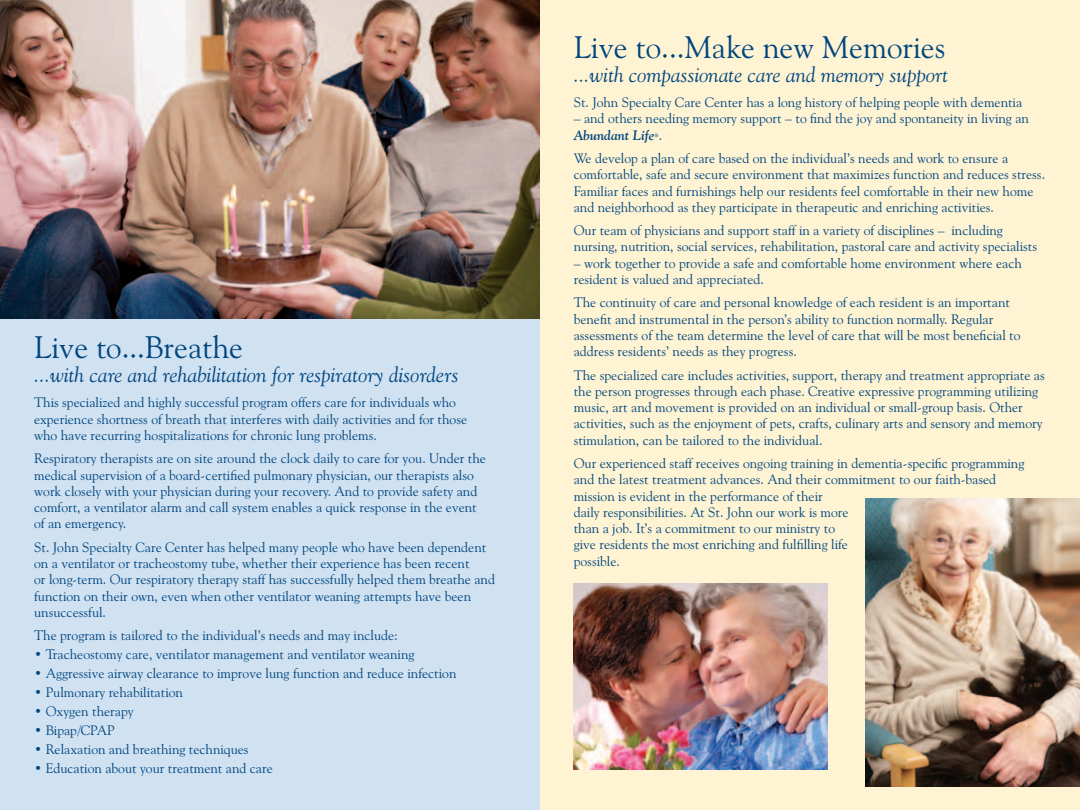
<style>
.page{position:relative;width:1080px;height:810px;background:#fff}
.page>*{position:absolute;margin:0;border:0;box-sizing:border-box;transform-origin:0 0}
.t1{font:31.25px "Goudy Old Style BT";color:#00467e}
.t2{font:italic 21.25px "Goudy Old Style BT";color:#00467e}
.t3{font:13.75px/16.2px "Goudy Old Style BT";color:#00467e}
.t4{font:italic 700 5px "Goudy Old Style BT";color:#00467e}
.s1{font-weight:700;font-style:italic}
</style>
<div class="page">
<div style="left:0;top:0;width:540px;height:810px;background:#d0e1f2"></div>
<img style="left:0;top:0;width:540px;height:319px">
<div style="left:540px;top:0;width:540px;height:810px;background:#fef3d3"></div>
<img style="left:574px;top:584px;width:254px;height:185px">
<img style="left:866px;top:499px;width:214px;height:288px">
<h1 class="t1" style="left:34px;top:328px;width:210px">Live to...Breathe</h1>
<h2 class="t2" style="left:34px;top:362px;width:426px">...with care and rehabilitation for respiratory disorders</h2>
<p class="t3" style="left:34px;top:394px;width:434px">This specialized and highly successful program offers care for individuals who experience shortness of breath that interferes with daily activities and for those who have recurring hospitalizations for chronic lung problems.</p>
<p class="t3" style="left:34px;top:450px;width:453px">Respiratory therapists are on site around the clock daily to care for you. Under the medical supervision of a board-certified pulmonary physician, our therapists also work closely with your physician during your recovery. And to provide safety and comfort, a ventilator alarm and call system enables a quick response in the event of an emergency.</p>
<p class="t3" style="left:34px;top:539px;width:462px">St. John Specialty Care Center has helped many people who have been dependent on a ventilator or tracheostomy tube, whether their experience has been recent<br>or long-term. Our respiratory therapy staff has successfully helped them breathe and function on their own, even when other ventilator weaning attempts have been unsuccessful.</p>
<p class="t3" style="left:34px;top:627px;width:365px">The program is tailored to the individual’s needs and may include:</p>
<p class="t3" style="left:34px;top:646px;width:382px">• Tracheostomy care, ventilator management and ventilator weaning</p>
<p class="t3" style="left:34px;top:665px;width:424px">• Aggressive airway clearance to improve lung function and reduce infection</p>
<p class="t3" style="left:34px;top:684px;width:150px">• Pulmonary rehabilitation</p>
<p class="t3" style="left:34px;top:703px;width:101px">• Oxygen therapy</p>
<p class="t3" style="left:34px;top:722px;width:82px">• Bipap/CPAP</p>
<p class="t3" style="left:34px;top:741px;width:216px">• Relaxation and breathing techniques</p>
<p class="t3" style="left:34px;top:760px;width:240px">• Education about your treatment and care</p>
<h1 class="t1" style="left:574px;top:28px;width:373px">Live to...Make new Memories</h1>
<h2 class="t2" style="left:574px;top:61px;width:376px">...with compassionate care and memory support</h2>
<p class="t3" style="left:574px;top:94px;width:450px">St. John Specialty Care Center has a long history of helping people with dementia</p>
<p class="t3" style="left:574px;top:110px;width:457px">– and others needing memory support – to find the joy and spontaneity in living an<br><span class="s1">Abundant Life</span> .</p>
<p class="t4" style="left:655px;top:132px;width:6px">®</p>
<p class="t3" style="left:574px;top:150px;width:473px">We develop a plan of care based on the individual’s needs and work to ensure a comfortable, safe and secure environment that maximizes function and reduces stress.<br>Familiar faces and furnishings help our residents feel comfortable in their new home and neighborhood as they participate in therapeutic and enriching activities.</p>
<p class="t3" style="left:574px;top:222px;width:465px">Our team of physicians and support staff in a variety of disciplines – including nursing, nutrition, social services, rehabilitation, pastoral care and activity specialists</p>
<p class="t3" style="left:574px;top:255px;width:450px">– work together to provide a safe and comfortable home environment where each resident is valued and appreciated.</p>
<p class="t3" style="left:574px;top:294px;width:448px">The continuity of care and personal knowledge of each resident is an important benefit and instrumental in the person’s ability to function normally. Regular assessments of the team determine the level of care that will be most beneficial to address residents’ needs as they progress.</p>
<p class="t3" style="left:574px;top:366px;width:473px">The specialized care includes activities, support, therapy and treatment appropriate as the person progresses through each phase. Creative expressive programming utilizing music, art and movement is provided on an individual or small-group basis. Other activities, such as the enjoyment of pets, crafts, culinary arts and sensory and memory stimulation, can be tailored to the individual.</p>
<p class="t3" style="left:574px;top:455px;width:452px">Our experienced staff receives ongoing training in dementia-specific programming and the latest treatment advances. And their commitment to our faith-based mission is evident in the performance of their<br>daily responsibilities. At St. John our work is more<br>than a job. It’s a commitment to our ministry to<br>give residents the most enriching and fulfilling life<br>possible.</p>
</div>
